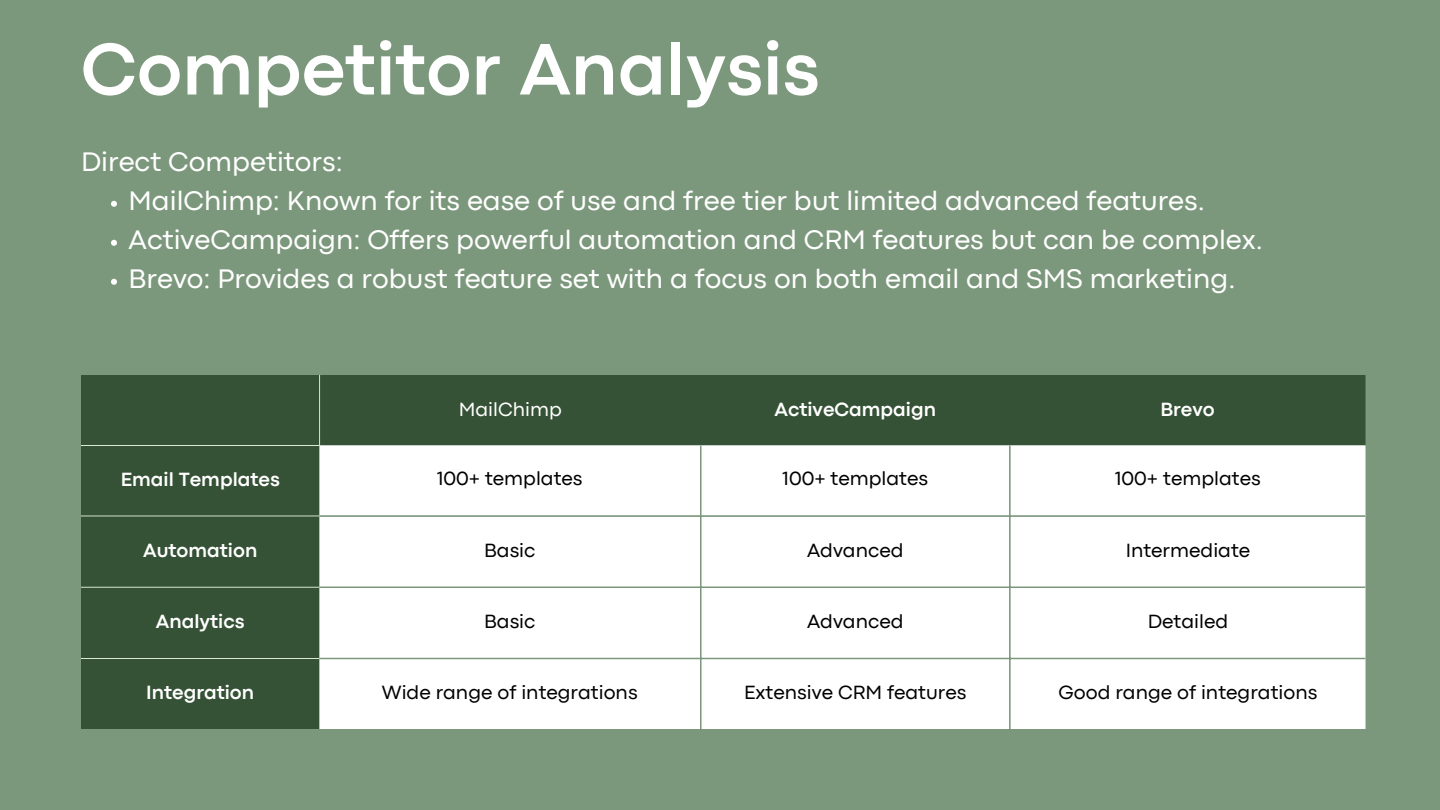
<style>
.page{position:relative;width:1440px;height:810px;background:#7c987c}
.page>*{position:absolute;margin:0;border:0;box-sizing:border-box;transform-origin:0 0}
.t1{font:700 76px "Codec Pro";color:#fff}
.t2{font:28px "Codec Pro";color:#fff}
.t3{font:20px "Codec Pro";color:#000}
.t4{font:700 20px "Codec Pro";color:#fff}
.t5{font:20px "Codec Pro";color:#fff}
</style>
<div class="page">
<div style="left:81px;top:375px;width:1285px;height:354px;background:#365236"></div>
<div style="left:319px;top:445px;width:1047px;height:284px;background:#fff"></div>
<hr style="left:319px;top:375px;width:1px;height:70px;background:#d6ead6">
<hr style="left:81px;top:445px;width:239px;height:1px;background:#d6ead6">
<hr style="left:81px;top:516px;width:239px;height:1px;background:#d6ead6">
<hr style="left:81px;top:587px;width:239px;height:1px;background:#d6ead6">
<hr style="left:81px;top:658px;width:239px;height:1px;background:#d6ead6">
<hr style="left:700px;top:446px;width:2px;height:283px;background:#7c987c">
<hr style="left:1009px;top:446px;width:2px;height:283px;background:#7c987c">
<hr style="left:320px;top:515px;width:1045px;height:2px;background:#7c987c">
<hr style="left:320px;top:586px;width:1045px;height:2px;background:#7c987c">
<hr style="left:320px;top:658px;width:1045px;height:1px;background:#7c987c">
<svg style="left:111px;top:201px;width:6px;height:6px"></svg>
<svg style="left:111px;top:240px;width:6px;height:6px"></svg>
<svg style="left:111px;top:279px;width:6px;height:6px"></svg>
<p class="t1" style="left:81px;top:42px;width:740px">Competitor Analysis</p>
<p class="t2" style="left:81px;top:152px;width:263px">Direct Competitors:</p>
<p class="t2" style="left:129px;top:191px;width:1078px">MailChimp: Known for its ease of use and free tier but limited advanced features.</p>
<p class="t2" style="left:129px;top:230px;width:1136px">ActiveCampaign: Offers powerful automation and CRM features but can be complex.</p>
<p class="t2" style="left:129px;top:269px;width:1108px">Brevo: Provides a robust feature set with a focus on both email and SMS marketing.</p>
<h1 class="t5" style="left:459px;top:402px;width:105px">MailChimp</h1>
<p class="t4" style="left:775px;top:402px;width:163px">ActiveCampaign</p>
<p class="t4" style="left:1160px;top:402px;width:56px">Brevo</p>
<p class="t4" style="left:121px;top:472px;width:161px">Email Templates</p>
<p class="t3" style="left:437px;top:472px;width:147px">100+ templates</p>
<p class="t3" style="left:783px;top:472px;width:147px">100+ templates</p>
<p class="t3" style="left:1115px;top:472px;width:147px">100+ templates</p>
<p class="t4" style="left:143px;top:543px;width:116px">Automation</p>
<p class="t3" style="left:484px;top:543px;width:53px">Basic</p>
<p class="t3" style="left:807px;top:543px;width:98px">Advanced</p>
<p class="t3" style="left:1126px;top:543px;width:126px">Intermediate</p>
<p class="t4" style="left:156px;top:614px;width:90px">Analytics</p>
<p class="t3" style="left:484px;top:614px;width:53px">Basic</p>
<p class="t3" style="left:807px;top:614px;width:98px">Advanced</p>
<p class="t3" style="left:1148px;top:614px;width:82px">Detailed</p>
<p class="t4" style="left:146px;top:685px;width:110px">Integration</p>
<p class="t3" style="left:382px;top:685px;width:257px">Wide range of integrations</p>
<p class="t3" style="left:744px;top:685px;width:224px">Extensive CRM features</p>
<p class="t3" style="left:1059px;top:685px;width:260px">Good range of integrations</p>
</div>
